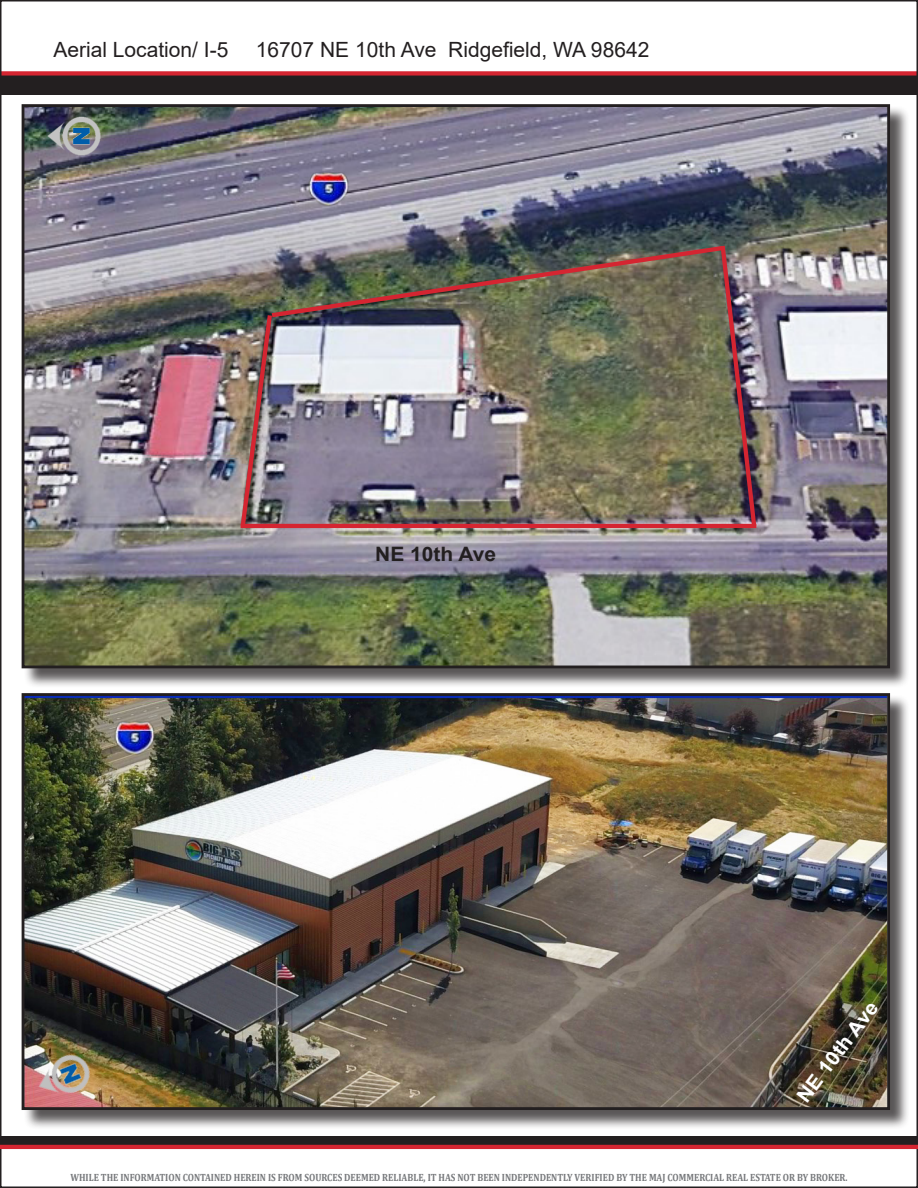
<style>
.page{position:relative;width:918px;height:1188px;background:#fff}
.page>*{position:absolute;margin:0;border:0;box-sizing:border-box;transform-origin:0 0}
.t1{font:21px "Arial";color:#231f20}
.t2{font:700 19.8px "Arial";color:#231f20;scale:1.06 1}
.t3{font:700 19.8px "Arial";color:#fff;scale:1.06 1}
.t4{font:700 10.5px "Cambria";color:#76787b;scale:.86 1}
</style>
<div class="page">
<div style="left:0;top:75px;width:918px;height:19px;background:#231f20"></div>
<div style="left:0;top:71px;width:918px;height:5px;background:#d52531"></div>
<div style="left:0;top:1136px;width:918px;height:9px;background:#231f20"></div>
<hr style="left:0;top:1145px;width:918px;height:4px;background:#d52531">
<div style="left:23px;top:106px;width:887px;height:582px;background:#231f20;opacity:.75"></div>
<img style="left:26px;top:108px;width:860px;height:556px">
<div style="left:22px;top:104px;width:868px;height:564px;border:3px solid #231f20"></div>
<img style="left:45px;top:115px;width:57px;height:41px">
<img style="left:307px;top:171px;width:44px;height:36px">
<img style="left:238px;top:241px;width:521px;height:290px">
<hr style="left:241px;top:524px;width:515px;height:4px;background:#d52531">
<div style="left:23px;top:695px;width:887px;height:435px;background:#231f20;opacity:.75"></div>
<img style="left:26px;top:697px;width:860px;height:409px">
<div style="left:22px;top:693px;width:868px;height:417px;border:3px solid #231f20"></div>
<img style="left:29px;top:1045px;width:68px;height:60px">
<img style="left:113px;top:720px;width:44px;height:36px">
<p class="t1" style="left:53px;top:35px;width:177px">Aerial Location/ I-5</p>
<p class="t1" style="left:256px;top:35px;width:395px">16707 NE 10th Ave Ridgefield, WA 98642</p>
<p class="t2" style="left:375px;top:540px;width:116px">NE 10th Ave</p>
<p class="t3" style="left:790px;top:1091px;width:116px;rotate:-53deg">NE 10th Ave</p>
<p class="t4" style="left:70px;top:1170px;width:905px">WHILE THE INFORMATION CONTAINED HEREIN IS FROM SOURCES DEEMED RELIABLE, IT HAS NOT BEEN INDEPENDENTLY VERIFIED BY THE MAJ COMMERCIAL REAL ESTATE OR BY BROKER.</p>
</div>
